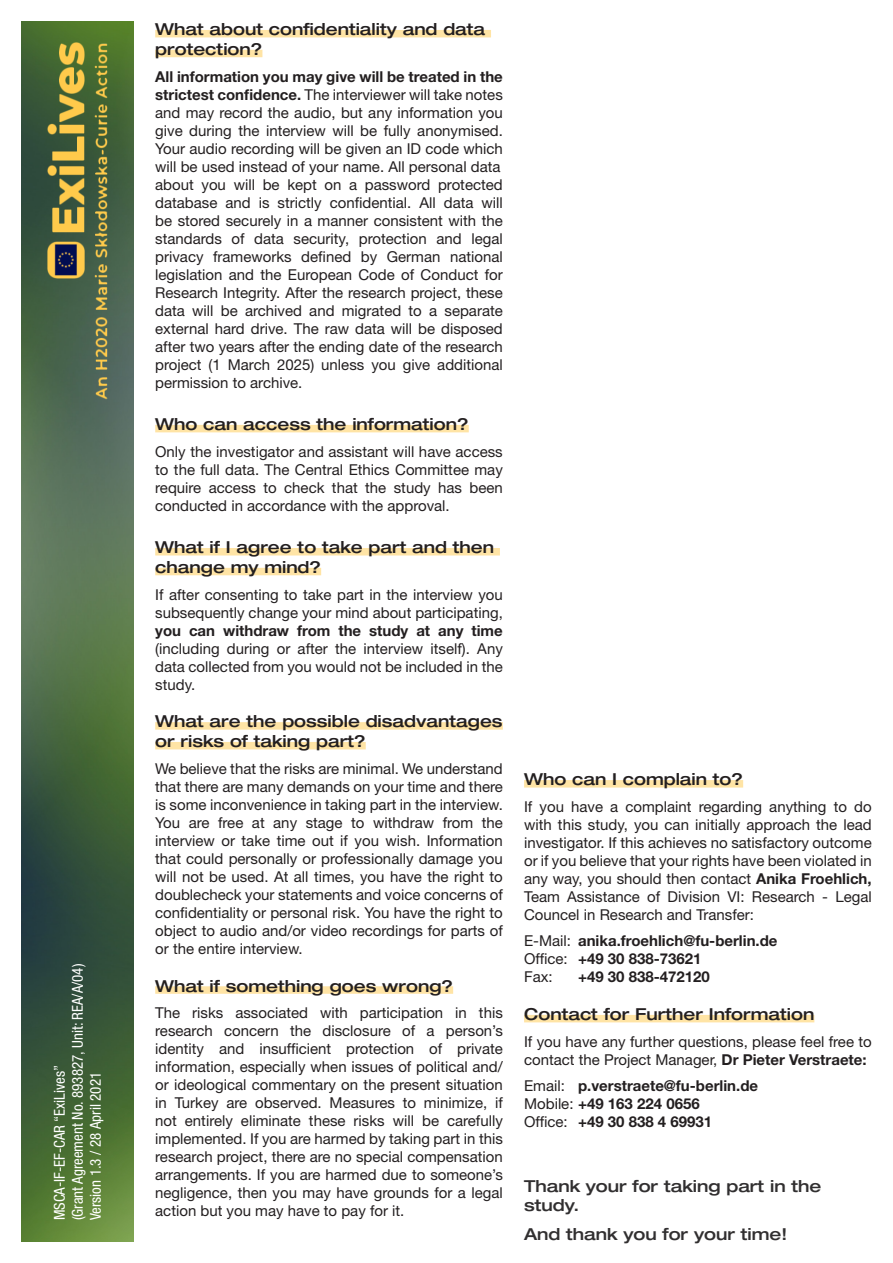
<style>
.page{position:relative;width:893px;height:1263px;background:#fff}
.page>*{position:absolute;margin:0;border:0;box-sizing:border-box;transform-origin:0 0}
.Subbheading{font:500 expanded 16.5px/19.8px "Helvetica Neue LT Std";color:#231f20}
.Intro_Style{font:500 expanded 16.5px/19.8px "Helvetica Neue LT Std";color:#312f30}
.Body_style{font:15px/18px "Helvetica Neue LT Std";color:#231f20;text-align:justify}
.Body_style-2{font:700 15px "Helvetica Neue LT Std";color:#231f20}
.t1{font:condensed 15px "Helvetica Neue LT Std";color:#fff}
.s1{font-weight:700}
.s2{font-weight:400}
</style>
<div class="page">
<img style="left:21px;top:21px;width:113px;height:1221px">
<img style="left:91px;top:43px;width:17px;height:357px">
<img style="left:47px;top:43px;width:44px;height:304px">
<div style="left:155px;top:30px;width:336px;height:7px;background:#ffe4a5"></div>
<div style="left:155px;top:50px;width:107px;height:7px;background:#ffe4a5"></div>
<div style="left:155px;top:425px;width:314px;height:7px;background:#ffe4a5"></div>
<div style="left:155px;top:548px;width:345px;height:7px;background:#ffe4a5"></div>
<div style="left:155px;top:568px;width:166px;height:7px;background:#ffe4a5"></div>
<div style="left:155px;top:722px;width:348px;height:8px;background:#ffe4a5"></div>
<div style="left:155px;top:742px;width:211px;height:7px;background:#ffe4a5"></div>
<div style="left:155px;top:986px;width:298px;height:8px;background:#ffe4a5"></div>
<div style="left:524px;top:780px;width:219px;height:7px;background:#ffe4a5"></div>
<div style="left:524px;top:1015px;width:290px;height:7px;background:#ffe4a5"></div>
<p class="t1" style="left:69px;top:1220px;width:258px;rotate:-90deg">(Grant Agreement No. 893827, Unit: REA/A/04)</p>
<p class="t1" style="left:51px;top:1220px;width:157px;rotate:-90deg">MSCA-IF-EF-CAR “ExiLives”</p>
<p class="t1" style="left:87px;top:1220px;width:150px;rotate:-90deg">Version 1.3 / 28 April 2021</p>
<p class="Subbheading" style="left:155px;top:19px;width:331px">What about confidentiality and data protection?</p>
<p class="Body_style" style="left:155px;top:67px;width:349px"><span class="s1">All information you may give will be treated in the strictest confidence.</span> The interviewer will take notes and may record the audio, but any information you give during the interview will be fully anonymised.<br>Your audio recording will be given an ID code which will be used instead of your name. All personal data</p>
<p class="Body_style" style="left:155px;top:175px;width:349px">about you will be kept on a password protected database and is strictly confidential. All data will be stored securely in a manner consistent with the standards of data security, protection and legal privacy frameworks defined by German national legislation and the European Code of Conduct for Research Integrity. After the research project, these data will be archived and migrated to a separate external hard drive. The raw data will be disposed after two years after the ending date of the research project (1 March 2025) unless you give additional permission to archive.</p>
<p class="Subbheading" style="left:155px;top:414px;width:315px">Who can access the information?</p>
<p class="Body_style" style="left:155px;top:442px;width:349px">Only the investigator and assistant will have access to the full data. The Central Ethics Committee may require access to check that the study has been conducted in accordance with the approval.</p>
<p class="Subbheading" style="left:155px;top:537px;width:340px">What if I agree to take part and then change my mind?</p>
<p class="Body_style" style="left:155px;top:585px;width:349px">If after consenting to take part in the interview you subsequently change your mind about participating, <span class="s1">you can withdraw from the study at any time </span>(including during or after the interview itself). Any data collected from you would not be included in the study.</p>
<p class="Subbheading" style="left:155px;top:711px;width:349px">What are the possible disadvantages or risks of taking part?</p>
<p class="Body_style" style="left:155px;top:759px;width:349px">We believe that the risks are minimal. We understand that there are many demands on your time and there is some inconvenience in taking part in the interview.<br>You are free at any stage to withdraw from the interview or take time out if you wish. Information that could personally or professionally damage you will not be used. At all times, you have the right to doublecheck your statements and voice concerns of confidentiality or personal risk. You have the right to object to audio and/or video recordings for parts of or the entire interview.</p>
<p class="Subbheading" style="left:155px;top:975px;width:299px">What if something goes wrong?</p>
<p class="Body_style" style="left:155px;top:1003px;width:349px">The risks associated with participation in this research concern the disclosure of a person’s identity and insufficient protection of private information, especially when issues of political and/ or ideological commentary on the present situation in Turkey are observed. Measures to minimize, if not entirely eliminate these risks will be carefully implemented. If you are harmed by taking part in this research project, there are no special compensation arrangements. If you are harmed due to someone’s negligence, then you may have grounds for a legal action but you may have to pay for it.</p>
<p class="Subbheading" style="left:524px;top:769px;width:221px">Who can I complain to?</p>
<p class="Body_style" style="left:524px;top:797px;width:349px">If you have a complaint regarding anything to do with this study, you can initially approach the lead investigator. If this achieves no satisfactory outcome or if you believe that your rights have been violated in any way, you should then contact <span class="s1">Anika Froehlich, </span>Team Assistance of Division VI: Research - Legal Councel in Research and Transfer:</p>
<p class="Body_style-2" style="left:524px;top:932px;width:255px"><span class="s2">E-Mail:</span> anika.froehlich@fu-berlin.de</p>
<p class="Body_style-2" style="left:524px;top:950px;width:179px"><span class="s2">Office:</span> +49 30 838-73621</p>
<p class="Body_style" style="left:524px;top:968px;width:30px">Fax:</p>
<p class="Body_style-2" style="left:578px;top:968px;width:133px">+49 30 838-472120</p>
<p class="Subbheading" style="left:524px;top:1004px;width:292px">Contact for Further Information</p>
<p class="Body_style" style="left:524px;top:1032px;width:349px">If you have any further questions, please feel free to contact the Project Manager, <span class="s1">Dr Pieter Verstraete:</span></p>
<p class="Body_style-2" style="left:524px;top:1076px;width:236px"><span class="s2">Email:</span> p.verstraete@fu-berlin.de</p>
<p class="Body_style-2" style="left:524px;top:1094px;width:177px"><span class="s2">Mobile:</span> +49 163 224 0656</p>
<p class="Body_style-2" style="left:524px;top:1112px;width:190px"><span class="s2">Office:</span> +49 30 838 4 69931</p>
<p class="Intro_Style" style="left:524px;top:1175px;width:299px">Thank your for taking part in the study.</p>
<p class="Intro_Style" style="left:524px;top:1223px;width:265px">And thank you for your time!</p>
</div>
